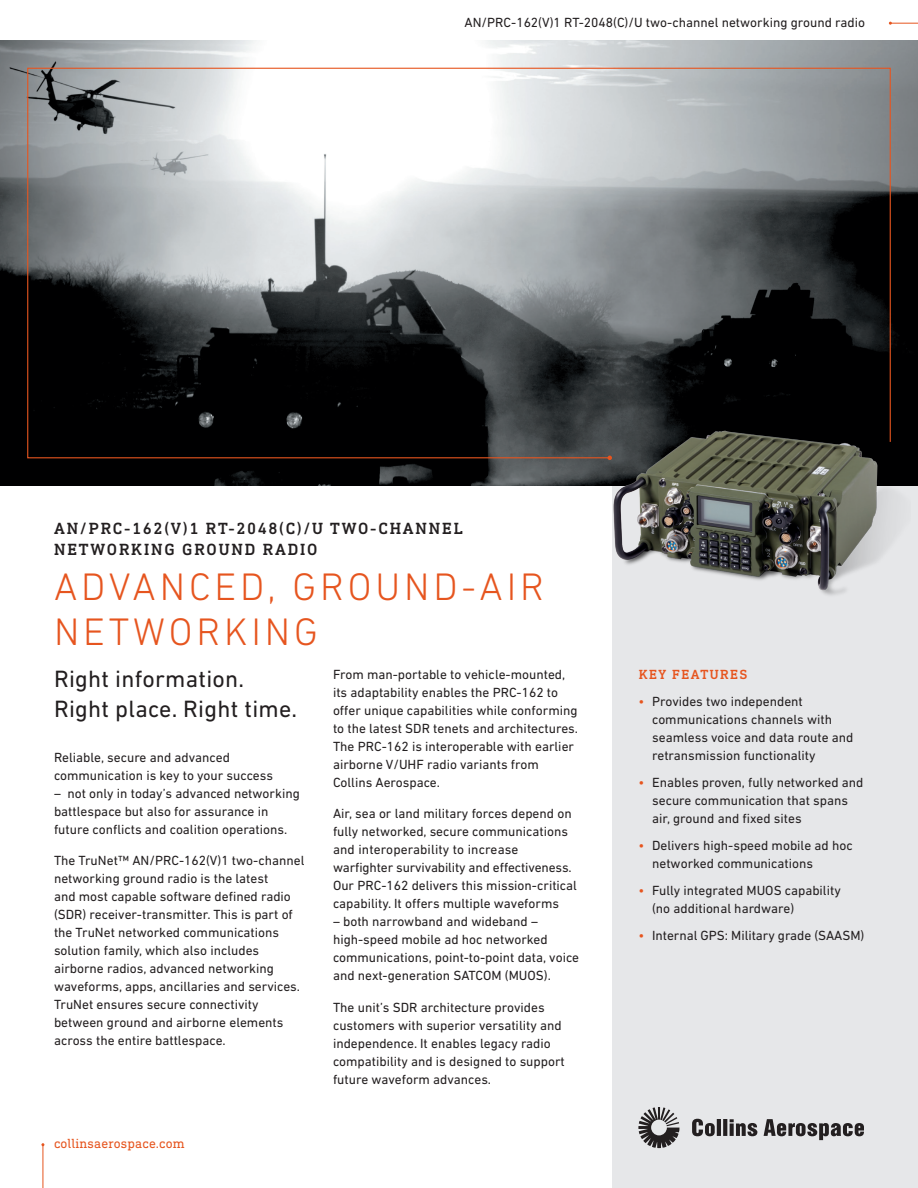
<style>
.page{position:relative;width:918px;height:1188px;background:#fff}
.page>*{position:absolute;margin:0;border:0;box-sizing:border-box;transform-origin:0 0}
.t1{font:300 39px/45px "DIN Next LT Pro";letter-spacing:.1em;color:#e6551f}
.t2{font:24px/30px "DIN Next LT Pro";letter-spacing:.01em;color:#231f20}
.t3{font:500 16.5px/21px "DIN Next Slab Pro";letter-spacing:.11em;color:#231f20}
.t4{font:13.5px/18px "DIN Next LT Pro";color:#231f20}
.t5{font:13.5px "DIN Next Slab Pro";letter-spacing:.01em;color:#e6551f}
.t6{font:500 13.5px "DIN Next Slab Pro";letter-spacing:.11em;color:#e6551f}
.s1{color:#e6551f}
</style>
<div class="page">
<div style="left:612px;top:471px;width:306px;height:717px;background:#e6e7e9"></div>
<svg style="left:638px;top:1107px;width:42px;height:41px"></svg>
<svg style="left:692px;top:1119px;width:172px;height:21px"></svg>
<svg style="left:889px;top:22px;width:29px;height:3px"></svg>
<hr style="left:43px;top:1145px;width:1px;height:43px;background:#e6551f">
<img style="left:0;top:40px;width:918px;height:446px">
<svg style="left:27px;top:67px;width:864px;height:392px"></svg>
<img style="left:592px;top:389px;width:319px;height:206px">
<p class="t4" style="left:465px;top:13px;width:402px">AN/PRC-162(V)1 RT-2048(C)/U two-channel networking ground radio</p>
<p class="t3" style="left:54px;top:518px;width:410px">AN/PRC-162(V)1 RT-2048(C)/U TWO-CHANNEL<br>NETWORKING GROUND RADIO</p>
<h1 class="t1" style="left:54px;top:564px;width:492px">ADVANCED, GROUND-AIR<br>NETWORKING</h1>
<h2 class="t2" style="left:54px;top:663px;width:245px">Right information.<br>Right place. Right time.</h2>
<p class="t4" style="left:54px;top:748px;width:221px">Reliable, secure and advanced communication is key to your success</p>
<p class="t4" style="left:54px;top:784px;width:247px">– not only in today’s advanced networking battlespace but also for assurance in future conflicts and coalition operations.</p>
<p class="t4" style="left:54px;top:852px;width:252px">The TruNet™ AN/PRC-162(V)1 two-channel networking ground radio is the latest<br>and most capable software defined radio (SDR) receiver-transmitter. This is part of the TruNet networked communications solution family, which also includes airborne radios, advanced networking waveforms, apps, ancillaries and services.<br>TruNet ensures secure connectivity between ground and airborne elements across the entire battlespace.</p>
<p class="t5" style="left:54px;top:1136px;width:132px">collinsaerospace.com</p>
<p class="t4" style="left:333px;top:665px;width:247px">From man-portable to vehicle-mounted, its adaptability enables the PRC-162 to offer unique capabilities while conforming to the latest SDR tenets and architectures.<br>The PRC-162 is interoperable with earlier airborne V/UHF radio variants from Collins Aerospace.</p>
<p class="t4" style="left:333px;top:805px;width:245px">Air, sea or land military forces depend on fully networked, secure communications and interoperability to increase warfighter survivability and effectiveness.<br>Our PRC-162 delivers this mission-critical capability. It offers multiple waveforms</p>
<p class="t4" style="left:333px;top:913px;width:248px">– both narrowband and wideband – high-speed mobile ad hoc networked communications, point-to-point data, voice and next-generation SATCOM (MUOS).</p>
<p class="t4" style="left:333px;top:998px;width:233px">The unit’s SDR architecture provides customers with superior versatility and independence. It enables legacy radio compatibility and is designed to support future waveform advances.</p>
<p class="t6" style="left:639px;top:667px;width:110px">KEY FEATURES</p>
<p class="t4" style="left:652px;top:692px;width:203px;text-indent:-14px"><span class="s1">•</span> Provides two independent communications channels with seamless voice and data route and retransmission functionality</p>
<p class="t4" style="left:652px;top:773px;width:213px;text-indent:-14px"><span class="s1">•</span> Enables proven, fully networked and secure communication that spans air, ground and fixed sites</p>
<p class="t4" style="left:652px;top:836px;width:202px;text-indent:-14px"><span class="s1">•</span> Delivers high-speed mobile ad hoc networked communications</p>
<p class="t4" style="left:652px;top:881px;width:190px;text-indent:-14px"><span class="s1">•</span> Fully integrated MUOS capability (no additional hardware)</p>
<p class="t4" style="left:639px;top:926px;width:227px"><span class="s1">•</span> Internal GPS: Military grade (SAASM)</p>
</div>
